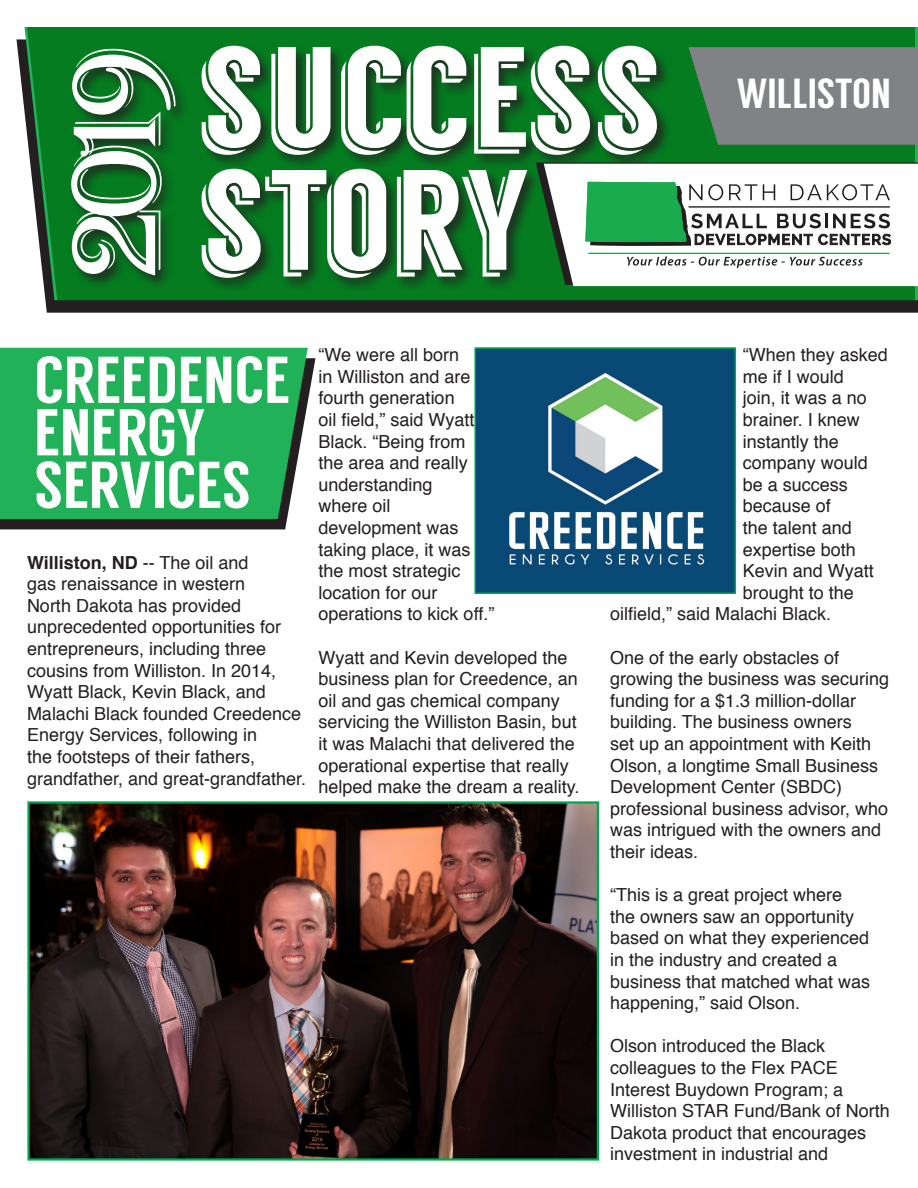
<style>
.page{position:relative;width:918px;height:1188px;background:#fff}
.page>*{position:absolute;margin:0;border:0;box-sizing:border-box;transform-origin:0 0}
.t1{font:142.5px "Langdon";letter-spacing:-.005em;color:#fff}
.t2{font:132px "Algerian";color:#fff}
.t3{font:66px "Langdon";color:#fff}
.t4{font:42px "Langdon";color:#fff}
.t5{font:18px/21.6px "Helvetica";color:#231f20}
.s1{font-weight:700}
</style>
<div class="page">
<svg style="left:16px;top:39px;width:902px;height:274px;fill:#231f20"></svg>
<img style="left:27px;top:27px;width:885px;height:273px">
<svg style="left:688px;top:47px;width:230px;height:98px;background:#76817c"></svg>
<div style="left:70px;top:48px;width:120px;height:242px;background:#231f20;opacity:.75"></div>
<div style="left:200px;top:45px;width:472px;height:248px;background:#231f20;opacity:.75"></div>
<svg style="left:536px;top:162px;width:382px;height:123px;background:#1f632e"></svg>
<svg style="left:544px;top:164px;width:374px;height:122px"></svg>
<svg style="left:585px;top:182px;width:306px;height:64px"></svg>
<hr style="left:588px;top:253px;width:302px;height:1px;background:#1aab4e">
<svg style="left:627px;top:256px;width:236px;height:12px"></svg>
<img style="left:30px;top:804px;width:566px;height:354px">
<div style="left:27px;top:801px;width:572px;height:360px;border:2px solid #00a94d"></div>
<svg style="left:0;top:358px;width:315px;height:171px;fill:#231f20"></svg>
<div style="left:0;top:348px;width:308px;height:171px;background:#21b259"></div>
<img style="left:477px;top:350px;width:256px;height:241px">
<div style="left:474px;top:347px;width:262px;height:247px;border:2px solid #00a94d"></div>
<p class="t2" style="left:43px;top:283px;width:243px;rotate:-90deg">2019</p>
<p class="t1" style="left:197px;top:14px;width:467px">SUCCESS</p>
<p class="t1" style="left:197px;top:137px;width:335px">STORY</p>
<p class="t4" style="left:736px;top:69px;width:156px">WILLISTON</p>
<p class="t3" style="left:34px;top:341px;width:257px">CREEDENCE</p>
<p class="t3" style="left:34px;top:394px;width:173px">ENERGY</p>
<p class="t3" style="left:34px;top:446px;width:218px">SERVICES</p>
<p class="t5" style="left:27px;top:552px;width:281px"><span class="s1">Williston, ND</span> -- The oil and<br>gas renaissance in western<br>North Dakota has provided unprecedented opportunities for entrepreneurs, including three cousins from Williston. In 2014,<br>Wyatt Black, Kevin Black, and<br>Malachi Black founded Creedence<br>Energy Services, following in<br>the footsteps of their fathers, grandfather, and great-grandfather.</p>
<p class="t5" style="left:319px;top:345px;width:177px">“We were all born<br>in Williston and are fourth generation<br>oil field,” said Wyatt<br>Black. “Being from the area and really understanding<br>where oil development was taking place, it was the most strategic location for our operations to kick off.”</p>
<p class="t5" style="left:319px;top:647px;width:262px">Wyatt and Kevin developed the business plan for Creedence, an oil and gas chemical company servicing the Williston Basin, but it was Malachi that delivered the operational expertise that really helped make the dream a reality.</p>
<p class="t5" style="left:743px;top:345px;width:147px">“When they asked</p>
<p class="t5" style="left:743px;top:366px;width:103px">me if I would</p>
<p class="t5" style="left:743px;top:388px;width:126px">join, it was a no</p>
<p class="t5" style="left:743px;top:409px;width:119px">brainer. I knew</p>
<p class="t5" style="left:743px;top:431px;width:98px">instantly the</p>
<p class="t5" style="left:743px;top:453px;width:127px">company would</p>
<p class="t5" style="left:743px;top:474px;width:107px">be a success</p>
<p class="t5" style="left:743px;top:496px;width:90px">because of</p>
<p class="t5" style="left:743px;top:517px;width:111px">the talent and</p>
<p class="t5" style="left:743px;top:539px;width:115px">expertise both</p>
<p class="t5" style="left:743px;top:561px;width:132px">Kevin and Wyatt</p>
<p class="t5" style="left:743px;top:582px;width:113px">brought to the</p>
<p class="t5" style="left:610px;top:604px;width:223px">oilfield,” said Malachi Black.</p>
<p class="t5" style="left:610px;top:647px;width:281px">One of the early obstacles of growing the business was securing funding for a $1.3 million-dollar building. The business owners<br>set up an appointment with Keith<br>Olson, a longtime Small Business<br>Development Center (SBDC) professional business advisor, who was intrigued with the owners and their ideas.</p>
<p class="t5" style="left:610px;top:885px;width:262px">“This is a great project where the owners saw an opportunity based on what they experienced in the industry and created a business that matched what was happening,” said Olson.</p>
<p class="t5" style="left:610px;top:1036px;width:281px">Olson introduced the Black colleagues to the Flex PACE<br>Interest Buydown Program; a<br>Williston STAR Fund/Bank of North<br>Dakota product that encourages investment in industrial and</p>
</div>
